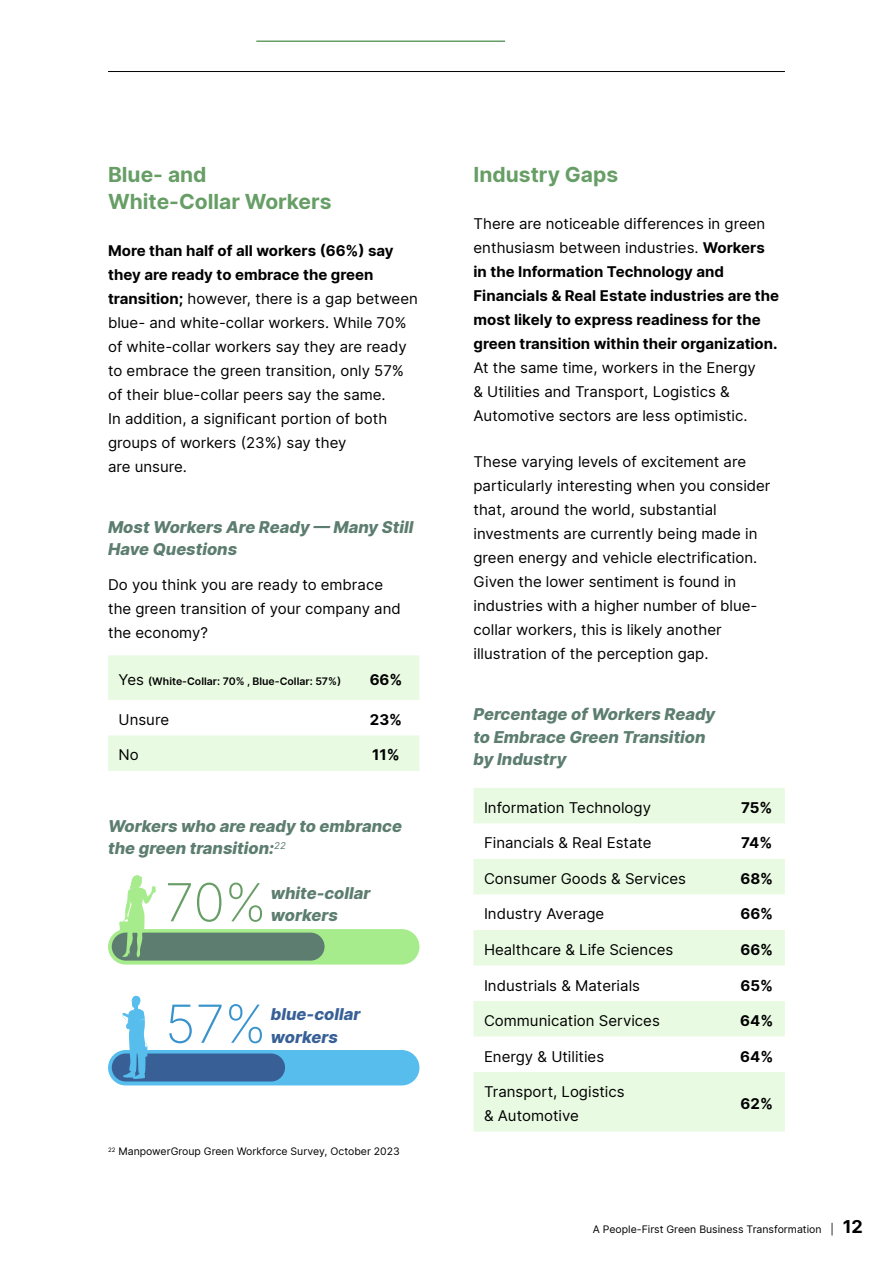
<style>
.page{position:relative;width:893px;height:1263px;background:#fff}
.page>*{position:absolute;margin:0;border:0;box-sizing:border-box;transform-origin:0 0}
.t1{font:200 52.5px "Inter";color:#669e66}
.t2{font:200 52.5px "Inter";color:#3893cd}
.t3{font:700 21px/27px "Inter";color:#669e66}
.t4{font:italic 800 16.5px/22.5px "Inter";color:#5c7d70}
.t5{font:italic 800 16.5px/22.5px "Inter";color:#386097}
.t6{font:15px/24px "Inter";color:#000}
.t7{font:700 15px/24px "Inter";color:#000}
.t8{font:10.5px "Inter";color:#000}
.t9{font:600 10.5px "Inter";color:#000}
.s1{font-weight:700}
.s2{font-weight:400;font-size:15px}
.s3{font-weight:400}
.s4{font-weight:700;font-size:18px}
</style>
<div class="page">
<hr style="left:108px;top:71px;width:676px;height:1px;background:#000">
<hr style="left:256px;top:40px;width:249px;height:2px;background:#669e66">
<svg style="left:108px;top:655px;width:311px;height:116px"></svg>
<svg style="left:473px;top:788px;width:311px;height:344px;fill:#e9fae2"></svg>
<div style="left:108px;top:929px;width:311px;height:36px;background:#a6eb8c;border-radius:18px"></div>
<div style="left:112px;top:933px;width:212px;height:28px;background:#5c7d70;border-radius:14px"></div>
<div style="left:108px;top:1050px;width:311px;height:35px;background:#56bded;border-radius:18px"></div>
<div style="left:112px;top:1054px;width:173px;height:28px;background:#386097;border-radius:14px"></div>
<hr style="left:119px;top:922px;width:15px;height:4px;background:#c8f2b8">
<svg style="left:120px;top:875px;width:37px;height:82px"></svg>
<svg style="left:122px;top:995px;width:25px;height:84px"></svg>
<h2 class="t3" style="left:108px;top:161px;width:225px">Blue- and<br>White-Collar Workers</h2>
<p class="t6" style="left:108px;top:238px;width:311px"><span class="s1">More than half of all workers (66%) say they are ready to embrace the green transition;</span> however, there is a gap between blue- and white-collar workers. While 70% of white-collar workers say they are ready to embrace the green transition, only 57% of their blue-collar peers say the same.<br>In addition, a significant portion of both groups of workers (23%) say they<br>are unsure.</p>
<p class="t4" style="left:108px;top:515px;width:307px">Most Workers Are Ready — Many Still<br>Have Questions</p>
<p class="t6" style="left:108px;top:572px;width:294px">Do you think you are ready to embrace the green transition of your company and the economy?</p>
<p class="t9" style="left:118px;top:673px;width:224px"><span class="s2">Yes</span> (White-Collar: 70% , Blue-Collar: 57%)</p>
<p class="t7" style="left:370px;top:667px;width:34px">66%</p>
<p class="t6" style="left:119px;top:707px;width:52px">Unsure</p>
<p class="t7" style="left:370px;top:707px;width:34px">23%</p>
<p class="t6" style="left:119px;top:743px;width:22px">No</p>
<p class="t7" style="left:372px;top:743px;width:29px">11%</p>
<p class="t4" style="left:108px;top:814px;width:295px">Workers who are ready to embrance the green transition:<sup>22</sup></p>
<h1 class="t1" style="left:165px;top:865px;width:103px">70%</h1>
<p class="t4" style="left:271px;top:881px;width:101px">white-collar workers</p>
<h1 class="t2" style="left:165px;top:986px;width:103px">57%</h1>
<p class="t5" style="left:271px;top:1003px;width:91px">blue-collar workers</p>
<p class="t8" style="left:108px;top:1144px;width:293px"><sup>22</sup> ManpowerGroup Green Workforce Survey, October 2023</p>
<h2 class="t3" style="left:473px;top:161px;width:146px">Industry Gaps</h2>
<p class="t7" style="left:473px;top:211px;width:307px"><span class="s3">There are noticeable differences in green enthusiasm between industries.</span> Workers in the Information Technology and Financials &amp; Real Estate industries are the most likely to express readiness for the green transition within their organization.</p>
<p class="t6" style="left:473px;top:355px;width:284px">At the same time, workers in the Energy &amp; Utilities and Transport, Logistics &amp;<br>Automotive sectors are less optimistic.</p>
<p class="t6" style="left:473px;top:450px;width:298px">These varying levels of excitement are particularly interesting when you consider that, around the world, substantial investments are currently being made in green energy and vehicle electrification.<br>Given the lower sentiment is found in industries with a higher number of blue&shy;collar workers, this is likely another illustration of the perception gap.</p>
<p class="t4" style="left:473px;top:703px;width:243px">Percentage of Workers Ready to Embrace Green Transition by Industry</p>
<p class="t6" style="left:484px;top:795px;width:168px">Information Technology</p>
<p class="t7" style="left:741px;top:795px;width:33px">75%</p>
<p class="t6" style="left:484px;top:831px;width:169px">Financials &amp; Real Estate</p>
<p class="t7" style="left:741px;top:830px;width:33px">74%</p>
<p class="t6" style="left:484px;top:866px;width:203px">Consumer Goods &amp; Services</p>
<p class="t7" style="left:740px;top:866px;width:34px">68%</p>
<p class="t6" style="left:484px;top:902px;width:122px">Industry Average</p>
<p class="t7" style="left:740px;top:902px;width:34px">66%</p>
<p class="t6" style="left:484px;top:937px;width:191px">Healthcare &amp; Life Sciences</p>
<p class="t7" style="left:740px;top:937px;width:34px">66%</p>
<p class="t6" style="left:484px;top:973px;width:157px">Industrials &amp; Materials</p>
<p class="t7" style="left:740px;top:973px;width:34px">65%</p>
<p class="t6" style="left:484px;top:1008px;width:177px">Communication Services</p>
<p class="t7" style="left:740px;top:1008px;width:34px">64%</p>
<p class="t6" style="left:484px;top:1044px;width:122px">Energy &amp; Utilities</p>
<p class="t7" style="left:740px;top:1044px;width:34px">64%</p>
<p class="t6" style="left:484px;top:1079px;width:142px">Transport, Logistics &amp; Automotive</p>
<p class="t7" style="left:740px;top:1091px;width:34px">62%</p>
<p class="t8" style="left:592px;top:1222px;width:272px">A People-First Green Business Transformation | <span class="s4">12</span></p>
</div>
